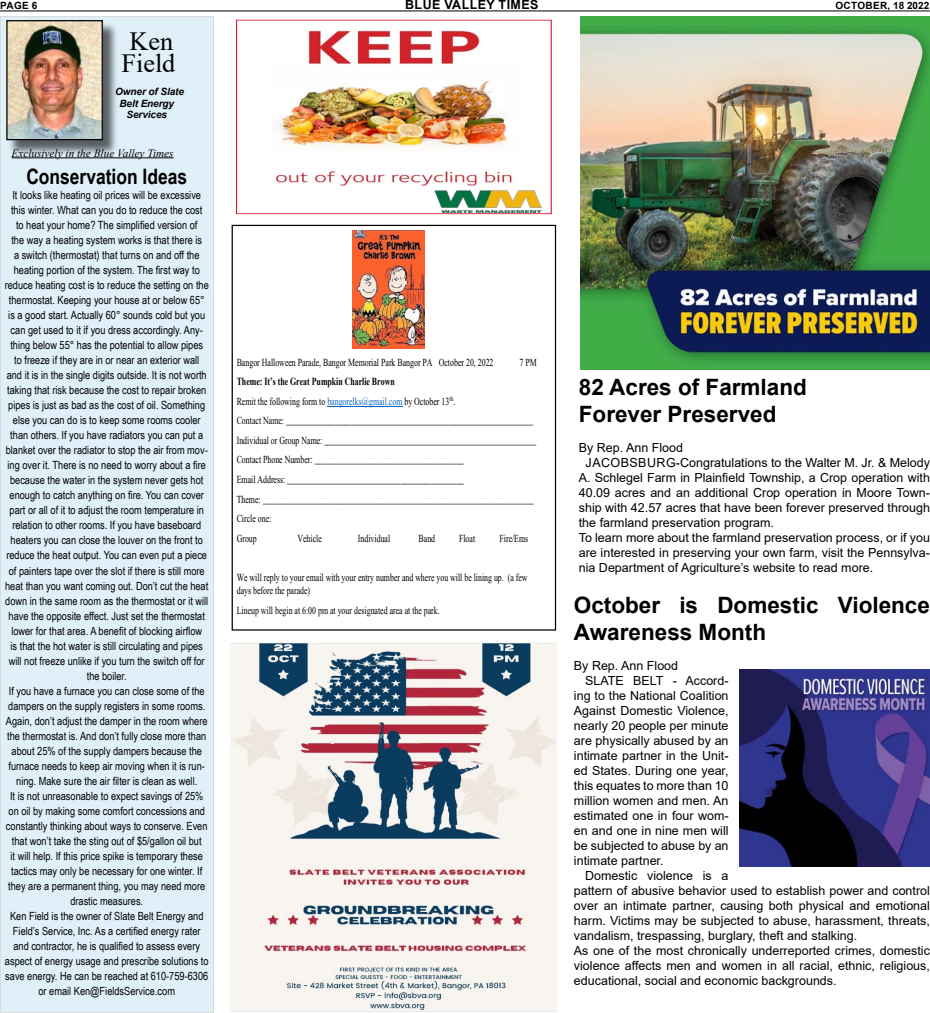
<style>
.page{position:relative;width:930px;height:1013px;background:#fff}
.page>*{position:absolute;margin:0;border:0;box-sizing:border-box;transform-origin:0 0}
.t1{font:26.25px/22.5px "Times New Roman";color:#000;text-align:center}
.t2{font:700 22.5px/27px "Arial";color:#000}
.t3{font:700 21.25px "Arial Narrow";color:#000}
.t4{font:12.5px/15px "Arial";color:#000;text-align:justify}
.t5{font:700 12.5px "Arial";letter-spacing:.035em;color:#000}
.t6{font:11.25px/15px "Arial Narrow";color:#000;text-align:center}
.t7{font:italic 11.25px "Times New Roman";color:#000}
.t8{font:10.75px/19.5px "Times New Roman";color:#000;scale:.73 1}
.t9{font:italic 700 10px/11.2px "Arial";letter-spacing:-.01em;color:#000;text-align:center}
.t10{font:700 10px "Arial";letter-spacing:.035em;color:#000}
.s1{font-weight:700}
.s2{color:#0563c1}
</style>
<div class="page">
<hr style="left:0;top:11px;width:930px;height:1px;background:#000">
<div style="left:0;top:17px;width:213px;height:995px;background:#e0f0f9"></div>
<div style="left:7px;top:21px;width:113px;height:136px;background:#000;opacity:.61"></div>
<img style="left:8px;top:22px;width:93px;height:116px">
<div style="left:6px;top:20px;width:97px;height:120px;border:1px solid #000"></div>
<hr style="left:12px;top:158px;width:162px;height:1px;background:#000">
<img style="left:275px;top:30px;width:260px;height:162px">
<img style="left:435px;top:191px;width:106px;height:22px">
<img style="left:230px;top:641px;width:326px;height:371px">
<hr style="left:327px;top:406px;width:75px;height:1px;background:#0563c1">
<img style="left:352px;top:230px;width:72px;height:119px">
<div style="left:232px;top:225px;width:324px;height:405px;border:1px solid #000"></div>
<img style="left:580px;top:16px;width:350px;height:353px">
<img style="left:740px;top:669px;width:190px;height:197px">
<p class="t10" style="left:0;top:-1px;width:39px">PAGE 6</p>
<p class="t5" style="left:405px;top:-4px;width:135px">BLUE VALLEY TIMES</p>
<p class="t10" style="left:835px;top:-1px;width:95px">OCTOBER, 18 2022</p>
<p class="t1" style="left:121px;top:29px;width:55px">Ken<br>Field</p>
<p class="t9" style="left:115px;top:87px;width:70px">Owner of Slate<br>Belt Energy<br>Services</p>
<p class="t7" style="left:12px;top:145px;width:164px">Exclusively in the Blue Valley Times</p>
<p class="t3" style="left:26px;top:161px;width:162px">Conservation Ideas</p>
<p class="t6" style="left:5px;top:187px;width:206px">It looks like heating oil prices will be excessive this winter. What can you do to reduce the cost<br>to heat your home? The simplified version of<br>the way a heating system works is that there is<br>a switch (thermostat) that turns on and off the heating portion of the system. The first way to reduce heating cost is to reduce the setting on the thermostat. Keeping your house at or below 65° is a good start. Actually 60° sounds cold but you can get used to it if you dress accordingly. Any&shy;thing below 55° has the potential to allow pipes<br>to freeze if they are in or near an exterior wall<br>and it is in the single digits outside. It is not worth taking that risk because the cost to repair broken pipes is just as bad as the cost of oil. Something else you can do is to keep some rooms cooler than others. If you have radiators you can put a blanket over the radiator to stop the air from mov&shy;ing over it. There is no need to worry about a fire because the water in the system never gets hot enough to catch anything on fire. You can cover part or all of it to adjust the room temperature in relation to other rooms. If you have baseboard heaters you can close the louver on the front to reduce the heat output. You can even put a piece of painters tape over the slot if there is still more heat than you want coming out. Don’t cut the heat down in the same room as the thermostat or it will have the opposite effect. Just set the thermostat lower for that area. A benefit of blocking airflow<br>is that the hot water is still circulating and pipes will not freeze unlike if you turn the switch off for the boiler.</p>
<p class="t6" style="left:6px;top:682px;width:203px">If you have a furnace you can close some of the dampers on the supply registers in some rooms.<br>Again, don’t adjust the damper in the room where the thermostat is. And don’t fully close more than about 25% of the supply dampers because the furnace needs to keep air moving when it is run&shy;ning. Make sure the air filter is clean as well.</p>
<p class="t6" style="left:6px;top:787px;width:203px">It is not unreasonable to expect savings of 25% on oil by making some comfort concessions and constantly thinking about ways to conserve. Even that won’t take the sting out of $5/gallon oil but<br>it will help. If this price spike is temporary these tactics may only be necessary for one winter. If they are a permanent thing, you may need more drastic measures.</p>
<p class="t6" style="left:5px;top:907px;width:205px">Ken Field is the owner of Slate Belt Energy and Field’s Service, Inc. As a certified energy rater and contractor, he is qualified to assess every aspect of energy usage and prescribe solutions to save energy. He can be reached at 610-759-6306 or email Ken@FieldsService.com</p>
<p class="t8" style="left:237px;top:353px;width:353px">Bangor Halloween Parade, Bangor Memorial Park Bangor PA October 20, 2022</p>
<p class="t8" style="left:519px;top:353px;width:25px">7 PM</p>
<p class="t8" style="left:237px;top:372px;width:412px"><span class="s1">Theme: It’s the Great Pumpkin Charlie Brown<br></span>Remit the following form to <span class="s2">bangorelks@gmail.com</span> by October 13<sup>th</sup>.<br>Contact Name: _______________________________________________________________ Individual or Group Name: ______________________________________________________ Contact Phone Number: ______________________________________<br>Email Address: _____________________________________________<br>Theme: _____________________________________________________________________ Circle one:<br>Group</p>
<p class="t2" style="left:579px;top:374px;width:229px">82 Acres of Farmland</p>
<p class="t2" style="left:579px;top:401px;width:199px">Forever Preserved</p>
<p class="t4" style="left:579px;top:440px;width:106px">By Rep. Ann Flood</p>
<p class="t4" style="left:579px;top:455px;width:353px;text-indent:7px">JACOBSBURG-Congratulations to the Walter M. Jr. &amp; Melody A. Schlegel Farm in Plainfield Township, a Crop operation with 40.09 acres and an additional Crop operation in Moore Town&shy;ship with 42.57 acres that have been forever preserved through the farmland preservation program.</p>
<p class="t4" style="left:579px;top:530px;width:353px">To learn more about the farmland preservation process, or if you are interested in preserving your own farm, visit the Pennsylva&shy;nia Department of Agriculture’s website to read more.</p>
<p class="t2" style="left:574px;top:591px;width:357px">October is Domestic Violence<br>Awareness Month</p>
<p class="t4" style="left:574px;top:658px;width:106px">By Rep. Ann Flood</p>
<p class="t4" style="left:574px;top:673px;width:156px;text-indent:11px">SLATE BELT - Accord&shy;ing to the National Coalition Against Domestic Violence, nearly 20 people per minute are physically abused by an intimate partner in the Unit&shy;ed States. During one year, this equates to more than 10 million women and men. An estimated one in four wom&shy;en and one in nine men will be subjected to abuse by an intimate partner.</p>
<p class="t4" style="left:574px;top:868px;width:357px;text-align:left;text-indent:11px">Domestic violence is a<br>pattern of abusive behavior used to establish power and control over an intimate partner, causing both physical and emotional harm. Victims may be subjected to abuse, harassment, threats, vandalism, trespassing, burglary, theft and stalking.</p>
<p class="t4" style="left:574px;top:943px;width:357px">As one of the most chronically underreported crimes, domestic violence affects men and women in all racial, ethnic, religious, educational, social and economic backgrounds.</p>
<p class="t8" style="left:297px;top:528px;width:35px">Vehicle</p>
<p class="t8" style="left:358px;top:528px;width:46px">Individual</p>
<p class="t8" style="left:418px;top:528px;width:24px">Band</p>
<p class="t8" style="left:459px;top:528px;width:24px">Float</p>
<p class="t8" style="left:499px;top:528px;width:41px">Fire/Ems</p>
<p class="t8" style="left:237px;top:570px;width:400px;line-height:13.2px">We will reply to your email with your entry number and where you will be lining up. (a few days before the parade)</p>
<p class="t8" style="left:237px;top:600px;width:280px">Lineup will begin at 6:00 pm at your designated area at the park.</p>
</div>
